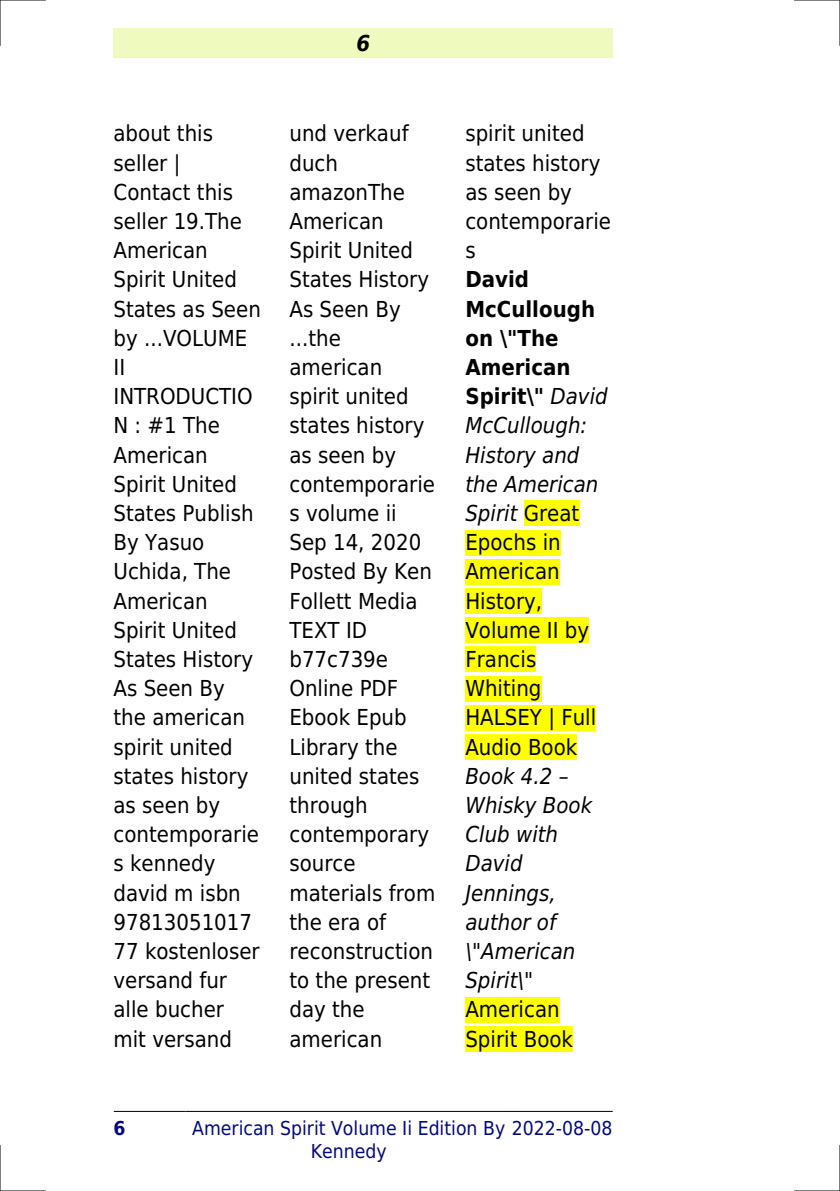
<style>
.page{position:relative;width:840px;height:1191px;background:#fff}
.page>*{position:absolute;margin:0;border:0;box-sizing:border-box;transform-origin:0 0}
.t1{font:22px/29.2px "DejaVu Sans Condensed";color:#000}
.t2{font:italic 22px/29.2px "DejaVu Sans Condensed";color:#000}
.t3{font:italic 700 22px "DejaVu Sans Condensed";color:#000}
.t4{font:19.2px/23px "DejaVu Sans Condensed";color:#000880}
.t5{font:700 19.2px "DejaVu Sans Condensed";color:#000880}
.s1{font-weight:700}
.s2{font-style:italic}
</style>
<div class="page">
<div style="left:113px;top:28px;width:499px;height:30px;background:#effbbe"></div>
<hr style="left:114px;top:1111px;width:71px;height:1px;background:#000">
<hr style="left:186px;top:1111px;width:325px;height:1px;background:#000">
<hr style="left:512px;top:1111px;width:100px;height:1px;background:#000">
<div style="left:523px;top:500px;width:56px;height:26px;background:#ff0"></div>
<div style="left:465px;top:530px;width:95px;height:25px;background:#ff0"></div>
<div style="left:465px;top:559px;width:94px;height:25px;background:#ff0"></div>
<div style="left:465px;top:588px;width:77px;height:26px;background:#ff0"></div>
<div style="left:465px;top:617px;width:124px;height:26px;background:#ff0"></div>
<div style="left:465px;top:646px;width:71px;height:26px;background:#ff0"></div>
<div style="left:465px;top:676px;width:76px;height:25px;background:#ff0"></div>
<div style="left:465px;top:705px;width:131px;height:25px;background:#ff0"></div>
<div style="left:465px;top:734px;width:112px;height:26px;background:#ff0"></div>
<div style="left:465px;top:997px;width:94px;height:25px;background:#ff0"></div>
<div style="left:465px;top:1026px;width:107px;height:25px;background:#ff0"></div>
<hr style="left:0;top:0;width:45px;height:1px;background:#000">
<hr style="left:794px;top:0;width:45px;height:1px;background:#000">
<hr style="left:0;top:1190px;width:45px;height:1px;background:#000">
<hr style="left:794px;top:1190px;width:45px;height:1px;background:#000">
<hr style="left:0;top:0;width:1px;height:45px;background:#000">
<hr style="left:0;top:1145px;width:1px;height:46px;background:#000">
<hr style="left:839px;top:0;width:1px;height:45px;background:#000">
<hr style="left:839px;top:1145px;width:1px;height:46px;background:#000">
<p class="t3" style="left:356px;top:30px;width:15px">6</p>
<p class="t1" style="left:113px;top:119px;width:149px">about this seller |<br>Contact this seller 19.The<br>American<br>Spirit United<br>States as Seen by ...VOLUME<br>II<br>INTRODUCTIO<br>N : #1 The<br>American<br>Spirit United<br>States Publish<br>By Yasuo<br>Uchida, The<br>American<br>Spirit United<br>States History<br>As Seen By the american spirit united states history as seen by contemporarie s kennedy david m isbn<br>97813051017<br>77 kostenloser versand fur alle bucher mit versand</p>
<p class="t1" style="left:289px;top:119px;width:147px">und verkauf duch amazonThe<br>American<br>Spirit United<br>States History<br>As Seen By ...the american spirit united states history as seen by contemporarie s volume ii<br>Sep 14, 2020<br>Posted By Ken<br>Follett Media<br>TEXT ID b77c739e<br>Online PDF<br>Ebook Epub<br>Library the united states through contemporary source materials from the era of reconstruction to the present day the american</p>
<p class="t1" style="left:465px;top:119px;width:147px">spirit united states history as seen by contemporarie s</p>
<p class="t1" style="left:465px;top:265px;width:144px"><span class="s1">David<br>McCullough on \"The<br>American<br>Spirit\"</span> <span class="s2">David<br>McCullough:<br>History and the American<br>Spirit</span> Great<br>Epochs in<br>American<br>History,<br>Volume II by<br>Francis<br>Whiting<br>HALSEY | Full<br>Audio Book</p>
<p class="t2" style="left:465px;top:761px;width:128px">Book 4.2<br>Whisky Book<br>Club with<br>David<br>Jennings, author of \"American<br>Spirit\"</p>
<p class="t1" style="left:465px;top:995px;width:109px">American<br>Spirit Book</p>
<p class="t5" style="left:113px;top:1116px;width:14px">6</p>
<p class="t4" style="left:310px;top:1116px;width:303px;text-indent:-118px">American Spirit Volume Ii Edition By 2022-08-08<br>Kennedy</p>
</div>
